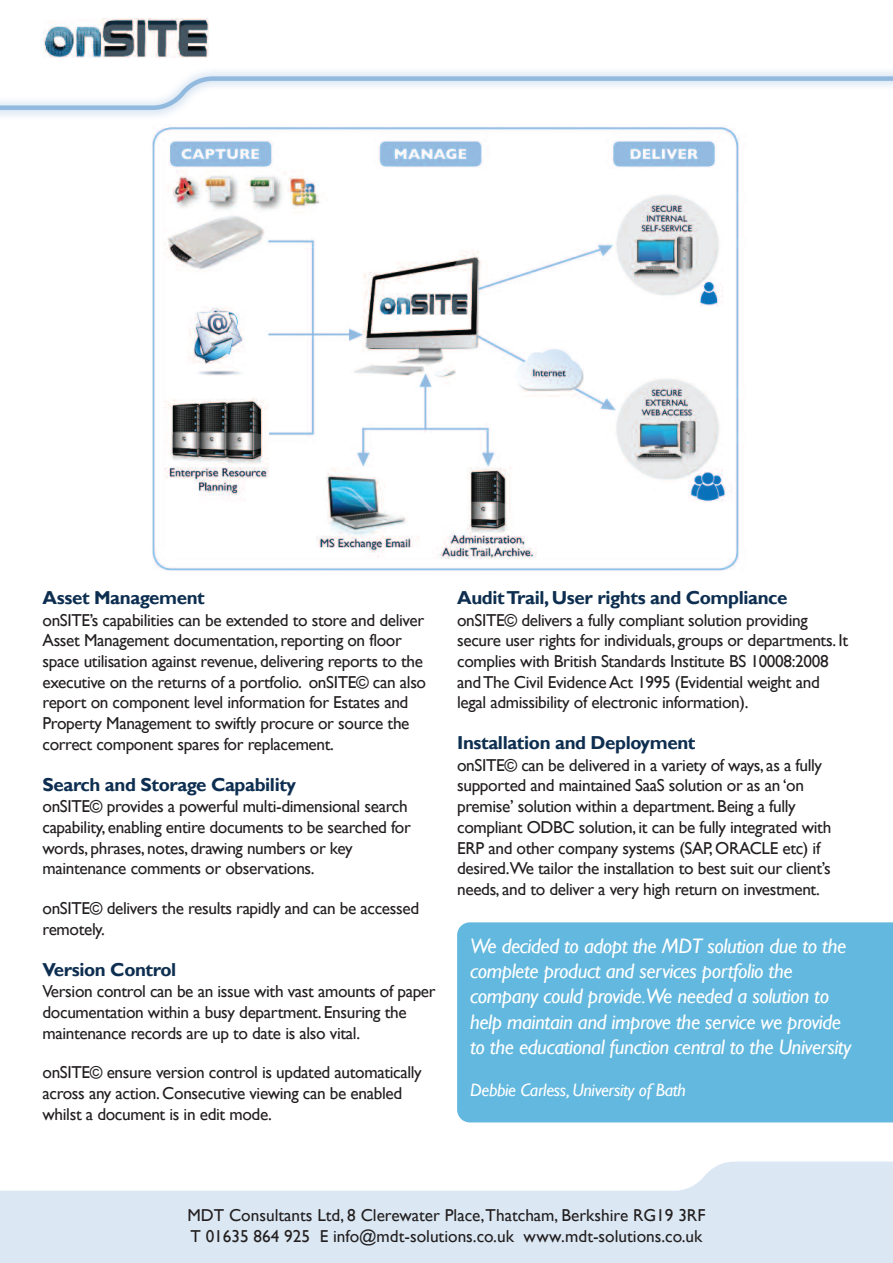
<style>
.page{position:relative;width:893px;height:1263px;background:#fff}
.page>*{position:absolute;margin:0;border:0;box-sizing:border-box;transform-origin:0 0}
.t1{font:italic 21px/25.2px "Gill Sans";letter-spacing:-.02em;color:#fff}
.t2{font:700 18.75px "Gill Sans";letter-spacing:-.02em;color:#0d2e50}
.t3{font:italic 18px "Gill Sans";letter-spacing:-.02em;color:#fff}
.t4{font:17.25px/20.7px "Gill Sans";letter-spacing:-.02em;color:#231f20}
.t5{font:17.25px/20.7px "Gill Sans";color:#231f20}
</style>
<div class="page">
<div style="left:457px;top:922px;width:436px;height:200px;background:#62b8de"></div>
<svg style="left:0;top:76px;width:893px;height:34px"></svg>
<img style="left:152px;top:125px;width:587px;height:446px">
<svg style="left:0;top:1161px;width:893px;height:102px;fill:#dbe8f4"></svg>
<img style="left:44px;top:18px;width:165px;height:39px">
<img style="left:379px;top:294px;width:89px;height:21px">
<p class="t2" style="left:43px;top:587px;width:164px">Asset Management</p>
<p class="t4" style="left:43px;top:609px;width:385px">onSITE’s capabilities can be extended to store and deliver Asset Management documentation, reporting on floor space utilisation against revenue, delivering reports to the executive on the returns of a portfolio. onSITE© can also report on component level information for Estates and Property Management to swiftly procure or source the correct component spares for replacement.</p>
<p class="t2" style="left:43px;top:773px;width:255px">Search and Storage Capability</p>
<p class="t4" style="left:43px;top:796px;width:370px">onSITE© provides a powerful multi-dimensional search capability, enabling entire documents to be searched for words, phrases, notes, drawing numbers or key maintenance comments or observations.</p>
<p class="t4" style="left:43px;top:898px;width:378px">onSITE© delivers the results rapidly and can be accessed remotely.</p>
<p class="t2" style="left:43px;top:958px;width:135px">Version Control</p>
<p class="t4" style="left:43px;top:981px;width:395px">Version control can be an issue with vast amounts of paper documentation within a busy department. Ensuring the maintenance records are up to date is also vital.</p>
<p class="t4" style="left:43px;top:1062px;width:381px">onSITE© ensure version control is updated automatically across any action. Consecutive viewing can be enabled whilst a document is in edit mode.</p>
<p class="t2" style="left:457px;top:587px;width:332px">AuditTrail, User rights and Compliance</p>
<p class="t4" style="left:457px;top:609px;width:393px">onSITE© delivers a fully compliant solution providing secure user rights for individuals, groups or departments. It complies with British Standards Institute BS 10008:2008 andThe Civil Evidence Act 1995 (Evidential weight and legal admissibility of electronic information).</p>
<p class="t2" style="left:457px;top:732px;width:240px">Installation and Deployment</p>
<p class="t4" style="left:457px;top:754px;width:376px">onSITE© can be delivered in a variety of ways, as a fully supported and maintained SaaS solution or as an ‘on premise’ solution within a department. Being a fully compliant ODBC solution, it can be fully integrated with ERP and other company systems (SAP, ORACLE etc) if desired.We tailor the installation to best suit our client’s needs, and to deliver a very high return on investment.</p>
<p class="t1" style="left:470px;top:933px;width:383px">We decided to adopt the MDT solution due to the complete product and services portfolio the company could provide.We needed a solution to help maintain and improve the service we provide to the educational function central to the University</p>
<p class="t3" style="left:470px;top:1079px;width:217px">Debbie Carless, University of Bath</p>
<p class="t5" style="left:187px;top:1205px;width:519px">MDT Consultants Ltd, 8 Clerewater Place,Thatcham, Berkshire RG19 3RF<br>T 01635 864 925 E info@mdt-solutions.co.uk www.mdt-solutions.co.uk</p>
</div>
